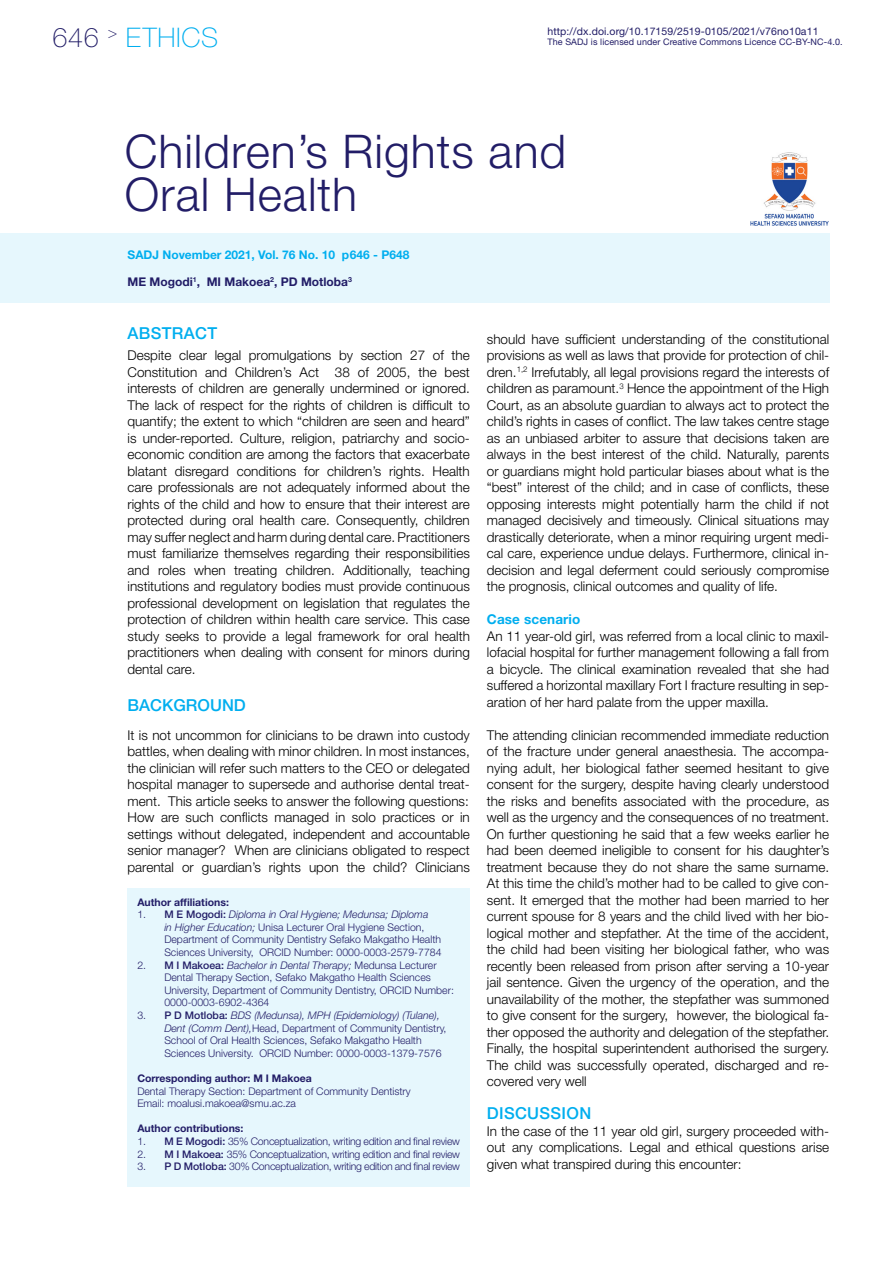
<style>
.page{position:relative;width:893px;height:1263px;background:#fff}
.page>*{position:absolute;margin:0;border:0;box-sizing:border-box;transform-origin:0 0}
.Subtitle{font:300 46.5px "Helvetica Neue LT Std";letter-spacing:.02em;color:#221d67}
.t1{font:100 27px "Helvetica Neue LT Std";letter-spacing:.025em;color:#00aeef}
.Text_Header_RC_74_4{font:500 16.5px "Helvetica Neue LT Std";letter-spacing:.02em;color:#00aeef}
.Text_Header_RC_74_4-2{font:500 16.5px "Helvetica Neue LT Std";color:#00aeef}
.t2{font:100 15.75px "Helvetica Neue LT Std";color:#221d67}
.Text_Body_RC_74_5{font:300 13.5px/16.5px "Helvetica Neue LT Std";color:#000;text-align:justify}
.Text_Body_RC_74_5-2{font:700 13.5px "Helvetica Neue LT Std";letter-spacing:.01em;color:#00aeef}
.Article_JournalName{font:700 12px "Helvetica Neue LT Std";color:#00aeef}
.Article_AuthorName{font:700 12px "Helvetica Neue LT Std";color:#221d67}
.AuthorAffiliations_R{font:300 10.5px/12.6px "Helvetica Neue LT Std";color:#221d67}
.AuthorAffiliations_R-2{font:300 10.5px "Helvetica Neue LT Std";letter-spacing:-.02em;color:#221d67}
.AuthorAffiliations_R-3{font:700 10.5px "Helvetica Neue LT Std";color:#221d67}
.Header_WebNumber{font:10.5px "Helvetica Neue LT Std";letter-spacing:.01em;color:#221d67}
.Header_WebNumber-2{font:9px "Helvetica Neue LT Std";letter-spacing:.01em;color:#221d67}
.s1{color:#221d67}
.s2{font-weight:500}
.s3{font-style:italic}
</style>
<div class="page">
<div style="left:128px;top:888px;width:342px;height:298px;background:#e6f7fd"></div>
<img style="left:750px;top:152px;width:79px;height:73px">
<div style="left:0;top:233px;width:829px;height:69px;background:#e6f7fd"></div>
<h2 class="t1" style="left:53px;top:22px;width:167px"><span class="s1">646</span> ETHICS</h2>
<p class="t2" style="left:108px;top:23px;width:11px">&gt;</p>
<p class="Header_WebNumber" style="left:547px;top:25px;width:272px">http://dx.doi.org/10.17159/2519-0105/2021/v76no10a11</p>
<p class="Header_WebNumber-2" style="left:547px;top:37px;width:297px">The SADJ is licensed under Creative Commons Licence CC-BY-NC-4.0.</p>
<p class="Subtitle" style="left:125px;top:123px;width:443px">Children’s Rights and</p>
<p class="Subtitle" style="left:125px;top:166px;width:234px">Oral Health</p>
<p class="Article_JournalName" style="left:128px;top:247px;width:283px">SADJ November 2021, Vol. 76 No. 10 p646 - P648</p>
<p class="Article_AuthorName" style="left:128px;top:274px;width:226px">ME Mogodi<sup>1</sup>, MI Makoea<sup>2</sup>, PD Motloba<sup>3</sup></p>
<p class="Text_Header_RC_74_4" style="left:128px;top:323px;width:91px">ABSTRACT</p>
<p class="Text_Body_RC_74_5" style="left:128px;top:347px;width:344px">Despite clear legal promulgations by section 27 of the Constitution and Children’s Act 38 of 2005, the best interests of children are generally undermined or ignored.<br>The lack of respect for the rights of children is difficult to quantify; the extent to which “children are seen and heard” is under-reported. Culture, religion, patriarchy and socio&shy;economic condition are among the factors that exacerbate blatant disregard conditions for children’s rights. Health care professionals are not adequately informed about the rights of the child and how to ensure that their interest are protected during oral health care. Consequently, children may suffer neglect and harm during dental care. Practitioners must familiarize themselves regarding their responsibilities and roles when treating children. Additionally, teaching institutions and regulatory bodies must provide continuous professional development on legislation that regulates the protection of children within health care service. This case study seeks to provide a legal framework for oral health practitioners when dealing with consent for minors during dental care.</p>
<p class="Text_Header_RC_74_4-2" style="left:128px;top:696px;width:120px">BACKGROUND</p>
<p class="Text_Body_RC_74_5" style="left:128px;top:726px;width:344px">It is not uncommon for clinicians to be drawn into custody battles, when dealing with minor children. In most instances, the clinician will refer such matters to the CEO or delegated hospital manager to supersede and authorise dental treat&shy;ment. This article seeks to answer the following questions:</p>
<p class="Text_Body_RC_74_5" style="left:128px;top:809px;width:344px">How are such conflicts managed in solo practices or in settings without delegated, independent and accountable senior manager? When are clinicians obligated to respect parental or guardian’s rights upon the child? Clinicians</p>
<p class="AuthorAffiliations_R-3" style="left:137px;top:895px;width:93px">Author affiliations:</p>
<p class="AuthorAffiliations_R" style="left:164px;top:908px;width:279px;text-indent:-27px">1. <span class="s2">M E Mogodi:</span> <span class="s3">Diploma in Oral Hygiene; Medunsa; Diploma<br>in Higher Education;</span> Unisa Lecturer Oral Hygiene Section, Department of Community Dentistry Sefako Makgatho Health Sciences University, ORCID Number: 0000-0003-2579-7784</p>
<p class="AuthorAffiliations_R" style="left:164px;top:958px;width:291px;text-indent:-27px">2. <span class="s2">M I Makoea:</span> <span class="s3">Bachelor in Dental Therapy;</span> Medunsa Lecturer Dental Therapy Section, Sefako Makgatho Health Sciences University, Department of Community Dentistry, ORCID Number:<br>0000-0003-6902-4364</p>
<p class="AuthorAffiliations_R" style="left:164px;top:1009px;width:284px;text-indent:-27px">3. <span class="s2">P D Motloba:</span> <span class="s3">BDS (Medunsa), MPH (Epidemiology) (Tulane), Dent (Comm Dent),</span>Head, Department of Community Dentistry, School of Oral Health Sciences, Sefako Makgatho Health Sciences University. ORCID Number: 0000-0003-1379-7576</p>
<p class="AuthorAffiliations_R-3" style="left:137px;top:1072px;width:176px">Corresponding author: M I Makoea</p>
<p class="AuthorAffiliations_R" style="left:137px;top:1084px;width:275px">Dental Therapy Section: Department of Community Dentistry</p>
<p class="AuthorAffiliations_R" style="left:137px;top:1097px;width:160px">Email: moalusi.makoea@smu.ac.za</p>
<p class="AuthorAffiliations_R-3" style="left:137px;top:1122px;width:108px">Author contributions:</p>
<p class="AuthorAffiliations_R-2" style="left:137px;top:1135px;width:324px">1. <span class="s2">M E Mogodi:</span> 35% Conceptualization, writing edition and final review</p>
<p class="AuthorAffiliations_R-2" style="left:137px;top:1147px;width:324px">2. <span class="s2">M I Makoea:</span> 35% Conceptualization, writing edition and final review</p>
<p class="AuthorAffiliations_R-2" style="left:137px;top:1160px;width:324px">3. <span class="s2">P D Motloba:</span> 30% Conceptualization, writing edition and final review</p>
<p class="Text_Body_RC_74_5" style="left:487px;top:330px;width:344px">should have sufficient understanding of the constitutional provisions as well as laws that provide for protection of chil&shy;dren.<sup>1,2</sup> Irrefutably, all legal provisions regard the interests of children as paramount.<sup>3</sup> Hence the appointment of the High Court, as an absolute guardian to always act to protect the child’s rights in cases of conflict. The law takes centre stage as an unbiased arbiter to assure that decisions taken are always in the best interest of the child. Naturally, parents or guardians might hold particular biases about what is the “best” interest of the child; and in case of conflicts, these opposing interests might potentially harm the child if not managed decisively and timeously. Clinical situations may drastically deteriorate, when a minor requiring urgent medi&shy;cal care, experience undue delays. Furthermore, clinical in&shy;decision and legal deferment could seriously compromise the prognosis, clinical outcomes and quality of life.</p>
<p class="Text_Body_RC_74_5-2" style="left:487px;top:611px;width:95px">Case scenario</p>
<p class="Text_Body_RC_74_5" style="left:487px;top:627px;width:344px">An 11 year-old girl, was referred from a local clinic to maxil&shy;lofacial hospital for further management following a fall from a bicycle. The clinical examination revealed that she had suffered a horizontal maxillary Fort I fracture resulting in sep&shy;aration of her hard palate from the upper maxilla.</p>
<p class="Text_Body_RC_74_5" style="left:487px;top:726px;width:344px">The attending clinician recommended immediate reduction of the fracture under general anaesthesia. The accompa&shy;nying adult, her biological father seemed hesitant to give consent for the surgery, despite having clearly understood the risks and benefits associated with the procedure, as well as the urgency and the consequences of no treatment.<br>On further questioning he said that a few weeks earlier he had been deemed ineligible to consent for his daughter’s treatment because they do not share the same surname.<br>At this time the child’s mother had to be called to give con&shy;sent. It emerged that the mother had been married to her current spouse for 8 years and the child lived with her bio&shy;logical mother and stepfather. At the time of the accident, the child had been visiting her biological father, who was recently been released from prison after serving a 10-year jail sentence. Given the urgency of the operation, and the unavailability of the mother, the stepfather was summoned to give consent for the surgery, however, the biological fa&shy;ther opposed the authority and delegation of the stepfather.<br>Finally, the hospital superintendent authorised the surgery.<br>The child was successfully operated, discharged and re&shy;covered very well</p>
<p class="Text_Header_RC_74_4" style="left:487px;top:1104px;width:106px">DISCUSSION</p>
<p class="Text_Body_RC_74_5" style="left:487px;top:1122px;width:344px">In the case of the 11 year old girl, surgery proceeded with&shy;out any complications. Legal and ethical questions arise given what transpired during this encounter:</p>
</div>
